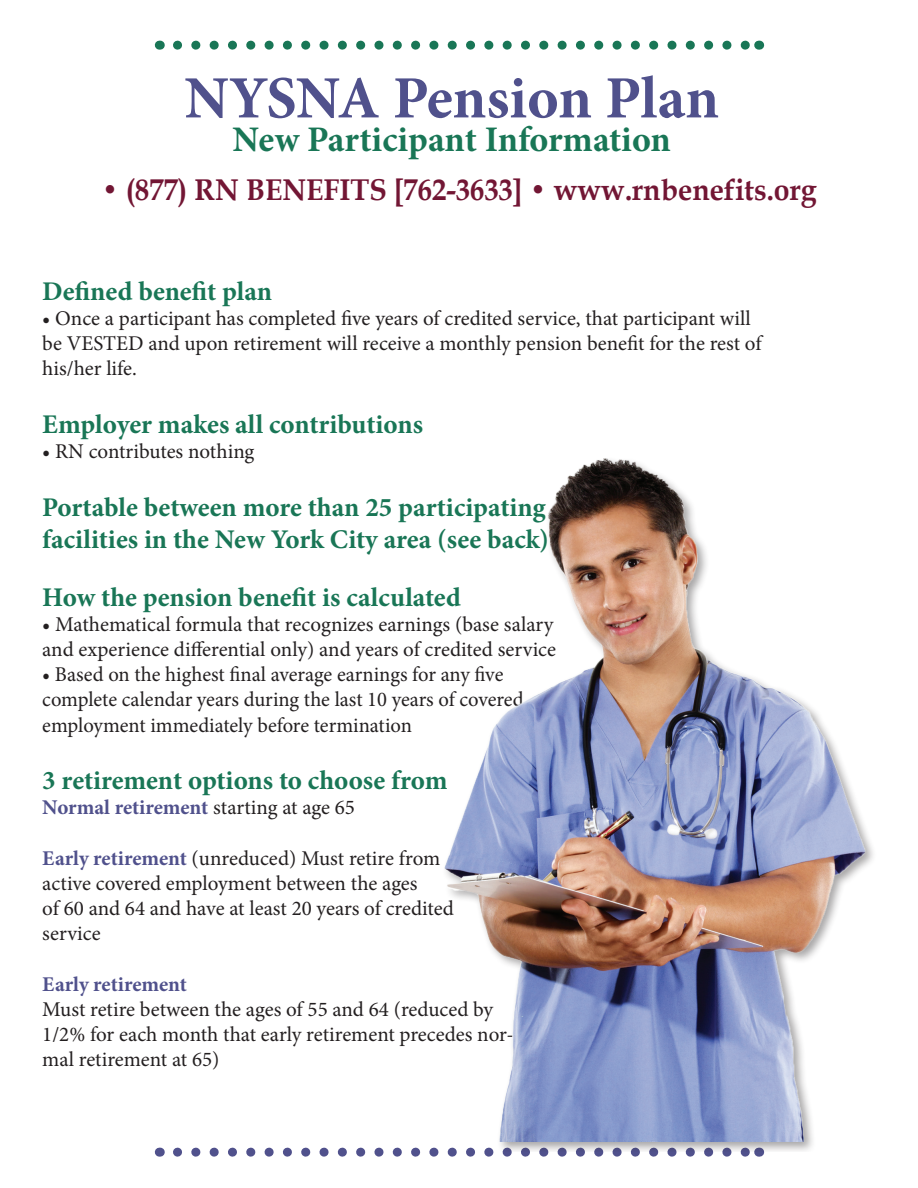
<style>
.page{position:relative;width:918px;height:1188px;background:#fff}
.page>*{position:absolute;margin:0;border:0;box-sizing:border-box;transform-origin:0 0}
.t1{font:700 60px "Minion Pro";letter-spacing:-.005em;color:#50518c}
.t2{font:700 36px "Minion Pro";letter-spacing:-.005em;color:#197656}
.t3{font:700 30px "Book Antiqua";color:#721634;scale:.95 1}
.t4{font:700 27px/32.4px "Minion Pro";color:#197656}
.t5{font:21px/25.2px "Minion Pro";color:#231f20}
.t6{font:700 21px "Minion Pro";letter-spacing:-.005em;color:#50518c}
.s1{font-weight:400;color:#231f20}
.s2{font-weight:700;color:#50518c}
</style>
<div class="page">
<svg style="left:177px;top:41px;width:573px;height:9px"></svg>
<svg style="left:177px;top:1148px;width:573px;height:9px"></svg>
<img style="left:444px;top:458px;width:429px;height:683px">
<p class="t1" style="left:184px;top:56px;width:536px">NYSNA Pension Plan</p>
<p class="t2" style="left:233px;top:114px;width:440px">New Participant Information</p>
<p class="t3" style="left:101px;top:169px;width:754px">• (877) RN BENEFITS [762-3633] • www.rnbenefits.org</p>
<p class="t4" style="left:42px;top:274px;width:231px">Defined benefit plan</p>
<p class="t5" style="left:42px;top:306px;width:721px">• Once a participant has completed five years of credited service, that participant will be VESTED and upon retirement will receive a monthly pension benefit for the rest of his/her life.</p>
<p class="t4" style="left:42px;top:408px;width:382px">Employer makes all contributions</p>
<p class="t5" style="left:42px;top:439px;width:214px">• RN contributes nothing</p>
<p class="t4" style="left:42px;top:490px;width:508px">Portable between more than 25 participating facilities in the New York City area (see back)</p>
<p class="t4" style="left:42px;top:580px;width:420px">How the pension benefit is calculated</p>
<p class="t5" style="left:42px;top:612px;width:515px">• Mathematical formula that recognizes earnings (base salary and experience differential only) and years of credited service</p>
<p class="t5" style="left:42px;top:662px;width:483px">• Based on the highest final average earnings for any five complete calendar years during the last 10 years of covered employment immediately before termination</p>
<p class="t4" style="left:42px;top:764px;width:407px">3 retirement options to choose from</p>
<p class="t6" style="left:42px;top:793px;width:314px">Normal retirement <span class="s1">starting at age 65</span></p>
<p class="t5" style="left:42px;top:846px;width:413px"><span class="s2">Early retirement</span> (unreduced) Must retire from active covered employment between the ages<br>of 60 and 64 and have at least 20 years of credited service</p>
<p class="t6" style="left:42px;top:969px;width:146px">Early retirement</p>
<p class="t5" style="left:42px;top:997px;width:473px">Must retire between the ages of 55 and 64 (reduced by<br>1/2% for each month that early retirement precedes nor&shy;mal retirement at 65)</p>
</div>
